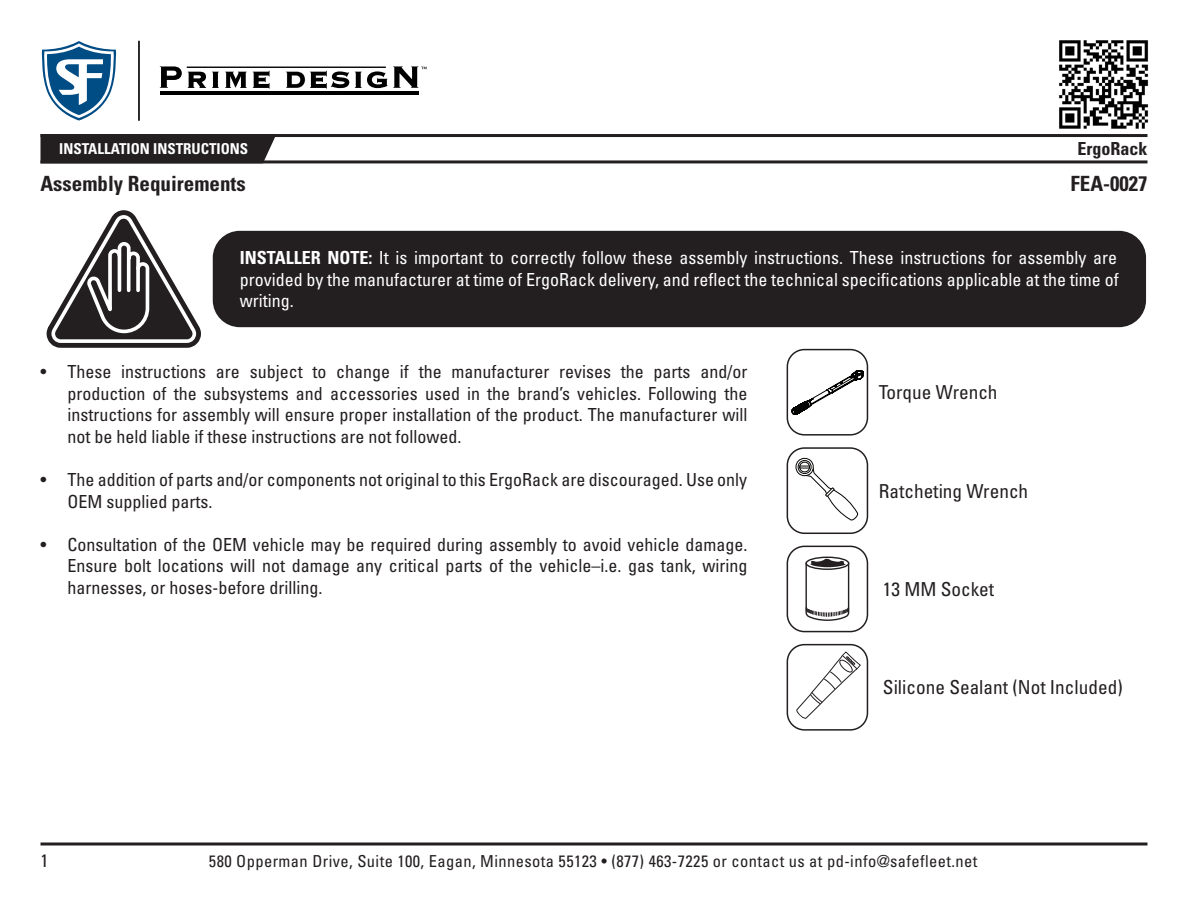
<style>
.page{position:relative;width:1188px;height:918px;background:#fff}
.page>*{position:absolute;margin:0;border:0;box-sizing:border-box;transform-origin:0 0}
.t1{font:700 condensed 21px "Univers LT Std";color:#231f20}
.t2{font:condensed 19.2px "Univers LT Std";color:#231f20}
.t3{font:condensed 18px/21.6px "Univers LT Std";color:#231f20;text-align:justify}
.t4{font:condensed 18px/21.6px "Univers LT Std";color:#fff;text-align:justify}
.t5{font:700 condensed 18px "Univers LT Std";color:#231f20}
.t6{font:condensed 16.5px "Univers LT Std";letter-spacing:.025em;color:#231f20}
.t7{font:700 condensed 15px "Univers LT Std";color:#fff}
.s1{font-weight:700}
</style>
<div class="page">
<hr style="left:40px;top:134px;width:1108px;height:3px;background:#231f20">
<hr style="left:40px;top:160px;width:1108px;height:3px;background:#231f20">
<img style="left:1059px;top:40px;width:90px;height:89px">
<div style="left:40px;top:134px;width:236px;height:29px;background:#231f20"></div>
<svg style="left:41px;top:41px;width:76px;height:80px"></svg>
<hr style="left:138px;top:41px;width:2px;height:80px;background:#000">
<hr style="left:160px;top:92px;width:258px;height:3px;background:#000">
<svg style="left:160px;top:66px;width:22px;height:22px"></svg>
<svg style="left:188px;top:72px;width:18px;height:16px"></svg>
<svg style="left:212px;top:72px;width:7px;height:16px"></svg>
<svg style="left:225px;top:72px;width:22px;height:16px"></svg>
<svg style="left:253px;top:71px;width:17px;height:18px"></svg>
<svg style="left:286px;top:71px;width:63px;height:18px"></svg>
<svg style="left:355px;top:71px;width:32px;height:17px"></svg>
<hr style="left:187px;top:67px;width:199px;height:1px;background:#000">
<svg style="left:393px;top:66px;width:34px;height:22px"></svg>
<hr style="left:40px;top:843px;width:1108px;height:3px;background:#231f20">
<svg style="left:46px;top:210px;width:155px;height:138px"></svg>
<svg style="left:791px;top:370px;width:73px;height:45px"></svg>
<div style="left:787px;top:349px;width:81px;height:87px;border:2px solid #231f20;border-radius:17px"></div>
<svg style="left:795px;top:457px;width:64px;height:64px"></svg>
<svg style="left:826px;top:488px;width:8px;height:8px"></svg>
<div style="left:825px;top:488px;width:9px;height:9px;border:1px solid #040503;border-radius:2px"></div>
<div style="left:787px;top:447px;width:81px;height:87px;border:2px solid #231f20;border-radius:17px"></div>
<div style="left:806px;top:557px;width:43px;height:12px;background:#3c3839;border-radius:50%"></div>
<div style="left:806px;top:557px;width:43px;height:13px;border:1px solid #231f20;border-radius:50%"></div>
<svg style="left:805px;top:559px;width:44px;height:62px"></svg>
<div style="left:787px;top:546px;width:81px;height:86px;border:2px solid #231f20;border-radius:17px"></div>
<svg style="left:796px;top:651px;width:65px;height:68px"></svg>
<div style="left:787px;top:644px;width:81px;height:87px;border:2px solid #231f20;border-radius:17px"></div>
<div style="left:213px;top:231px;width:933px;height:96px;background:#231f20;border-radius:27px"></div>
<p class="t7" style="left:59px;top:140px;width:191px">INSTALLATION INSTRUCTIONS</p>
<p class="t5" style="left:1077px;top:138px;width:72px">ErgoRack</p>
<p class="t1" style="left:40px;top:170px;width:207px">Assembly Requirements</p>
<p class="t1" style="left:1071px;top:170px;width:78px">FEA-0027</p>
<p class="t4" style="left:240px;top:246px;width:880px"><span class="s1">INSTALLER NOTE:</span> It is important to correctly follow these assembly instructions. These instructions for assembly are provided by the manufacturer at time of ErgoRack delivery, and reflect the technical specifications applicable at the time of writing.</p>
<p class="t3" style="left:68px;top:361px;width:681px;text-indent:-27px">• These instructions are subject to change if the manufacturer revises the parts and/or production of the subsystems and accessories used in the brand’s vehicles. Following the instructions for assembly will ensure proper installation of the product. The manufacturer will not be held liable if these instructions are not followed.</p>
<p class="t3" style="left:68px;top:469px;width:681px;text-indent:-27px">• The addition of parts and/or components not original to this ErgoRack are discouraged. Use only<br>OEM supplied parts.</p>
<p class="t3" style="left:68px;top:533px;width:681px;text-indent:-27px">• Consultation of the OEM vehicle may be required during assembly to avoid vehicle damage.<br>Ensure bolt locations will not damage any critical parts of the vehicle–i.e. gas tank, wiring harnesses, or hoses-before drilling.</p>
<p class="t2" style="left:879px;top:380px;width:120px">Torque Wrench</p>
<p class="t2" style="left:879px;top:479px;width:151px">Ratcheting Wrench</p>
<p class="t2" style="left:883px;top:577px;width:113px">13 MM Socket</p>
<p class="t2" style="left:883px;top:675px;width:241px">Silicone Sealant (Not Included)</p>
<p class="t3" style="left:40px;top:850px;width:9px">1</p>
<p class="t6" style="left:209px;top:851px;width:770px">580 Opperman Drive, Suite 100, Eagan, Minnesota 55123 • (877) 463-7225 or contact us at pd-info@safefleet.net</p>
</div>
